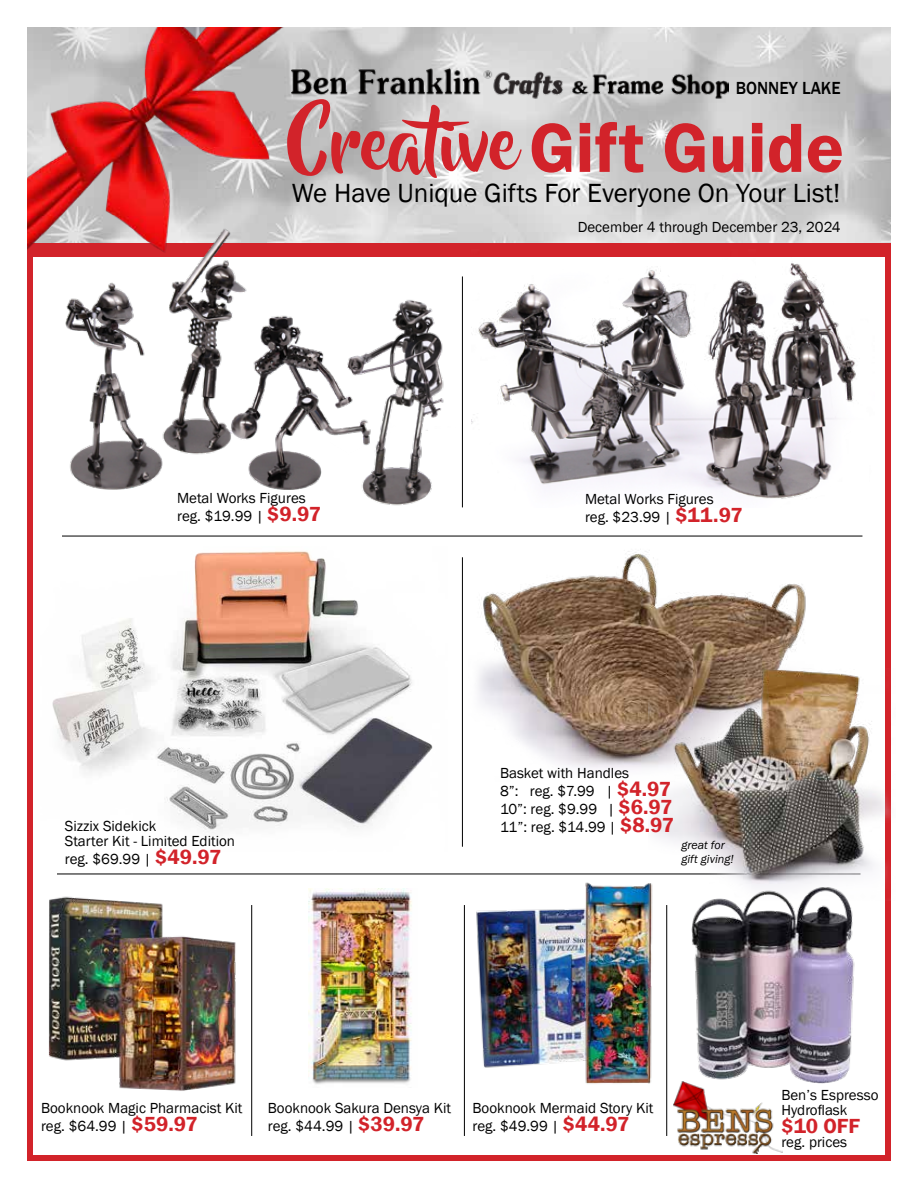
<style>
.page{position:relative;width:918px;height:1188px;background:#fff}
.page>*{position:absolute;margin:0;border:0;box-sizing:border-box;transform-origin:0 0}
.t1{font:600 72px "Franklin Gothic";color:#d2232a}
.t2{font:27px "Franklin Gothic";color:#000}
.t3{font:600 21px "Franklin Gothic";color:#d2232a}
.t4{font:500 18px "Franklin Gothic";color:#000;scale:.95 1}
.t5{font:15px/18px "Franklin Gothic";color:#000}
.t6{font:italic 12px/13.5px "Franklin Gothic";color:#000}
.s1{font-family:"Beyond The Mountains";font-weight:400}
.s2{font-weight:600;font-size:21px;color:#d2232a}
</style>
<div class="page">
<div style="left:27px;top:242px;width:864px;height:919px;border:6px solid #d2232a"></div>
<img style="left:476px;top:908px;width:104px;height:160px">
<img style="left:27px;top:27px;width:864px;height:216px">
<img style="left:415px;top:68px;width:314px;height:35px">
<hr style="left:62px;top:536px;width:800px;height:1px;background:#000">
<hr style="left:57px;top:874px;width:804px;height:1px;background:#000">
<hr style="left:462px;top:557px;width:1px;height:290px;background:#000">
<hr style="left:462px;top:276px;width:1px;height:231px;background:#000">
<hr style="left:666px;top:905px;width:1px;height:231px;background:#000">
<hr style="left:464px;top:905px;width:1px;height:231px;background:#000">
<hr style="left:251px;top:905px;width:1px;height:231px;background:#000">
<div style="left:28px;top:244px;width:862px;height:13px;background:#d2232a"></div>
<img style="left:65px;top:269px;width:248px;height:221px">
<img style="left:478px;top:551px;width:328px;height:218px">
<img style="left:648px;top:644px;width:243px;height:257px">
<img style="left:52px;top:551px;width:381px;height:282px">
<img style="left:27px;top:28px;width:388px;height:241px">
<img style="left:674px;top:1097px;width:108px;height:56px">
<img style="left:471px;top:263px;width:385px;height:236px">
<img style="left:313px;top:287px;width:150px;height:221px">
<img style="left:48px;top:896px;width:188px;height:195px">
<img style="left:580px;top:869px;width:79px;height:215px">
<img style="left:308px;top:889px;width:104px;height:195px">
<img style="left:665px;top:872px;width:209px;height:225px">
<p class="t4" style="left:736px;top:76px;width:112px">BONNEY LAKE</p>
<h1 class="t1" style="left:287px;top:103px;width:558px"><span class="s1">Creative</span> Gift Guide</h1>
<h2 class="t2" style="left:292px;top:176px;width:550px">We Have Unique Gifts For Everyone On Your List!</h2>
<p class="t5" style="left:177px;top:489px;width:146px">Metal Works Figures reg. $19.99 | <span class="s2">$9.97</span></p>
<p class="t5" style="left:65px;top:819px;width:172px;line-height:15px">Sizzix Sidekick<br>Starter Kit - Limited Edition</p>
<p class="t5" style="left:65px;top:850px;width:158px">reg. $69.99 | <span class="s2">$49.97</span></p>
<p class="t5" style="left:578px;top:219px;width:264px">December 4 through December 23, 2024</p>
<p class="t5" style="left:585px;top:490px;width:159px">Metal Works Figures<br>reg. $23.99 | <span class="s2">$11.97</span></p>
<p class="t5" style="left:500px;top:765px;width:176px">Basket with Handles<br>8”: reg. $7.99 | <span class="s2">$4.97<br></span>10”: reg. $9.99 | <span class="s2">$6.97<br></span>11”: reg. $14.99 | <span class="s2">$8.97</span></p>
<p class="t6" style="left:682px;top:839px;width:54px">great for gift giving!</p>
<p class="t5" style="left:41px;top:1100px;width:203px">Booknook Magic Pharmacist Kit reg. $64.99 | <span class="s2">$59.97</span></p>
<p class="t5" style="left:268px;top:1100px;width:185px">Booknook Sakura Densya Kit reg. $44.99 | <span class="s2">$39.97</span></p>
<p class="t5" style="left:472px;top:1100px;width:183px">Booknook Mermaid Story Kit reg. $49.99 | <span class="s2">$44.97</span></p>
<p class="t5" style="left:781px;top:1088px;width:99px;line-height:15px">Ben’s Espresso<br>Hydroflask</p>
<h3 class="t3" style="left:781px;top:1113px;width:80px">$10 OFF</h3>
<p class="t5" style="left:781px;top:1133px;width:67px">reg. prices</p>
</div>
